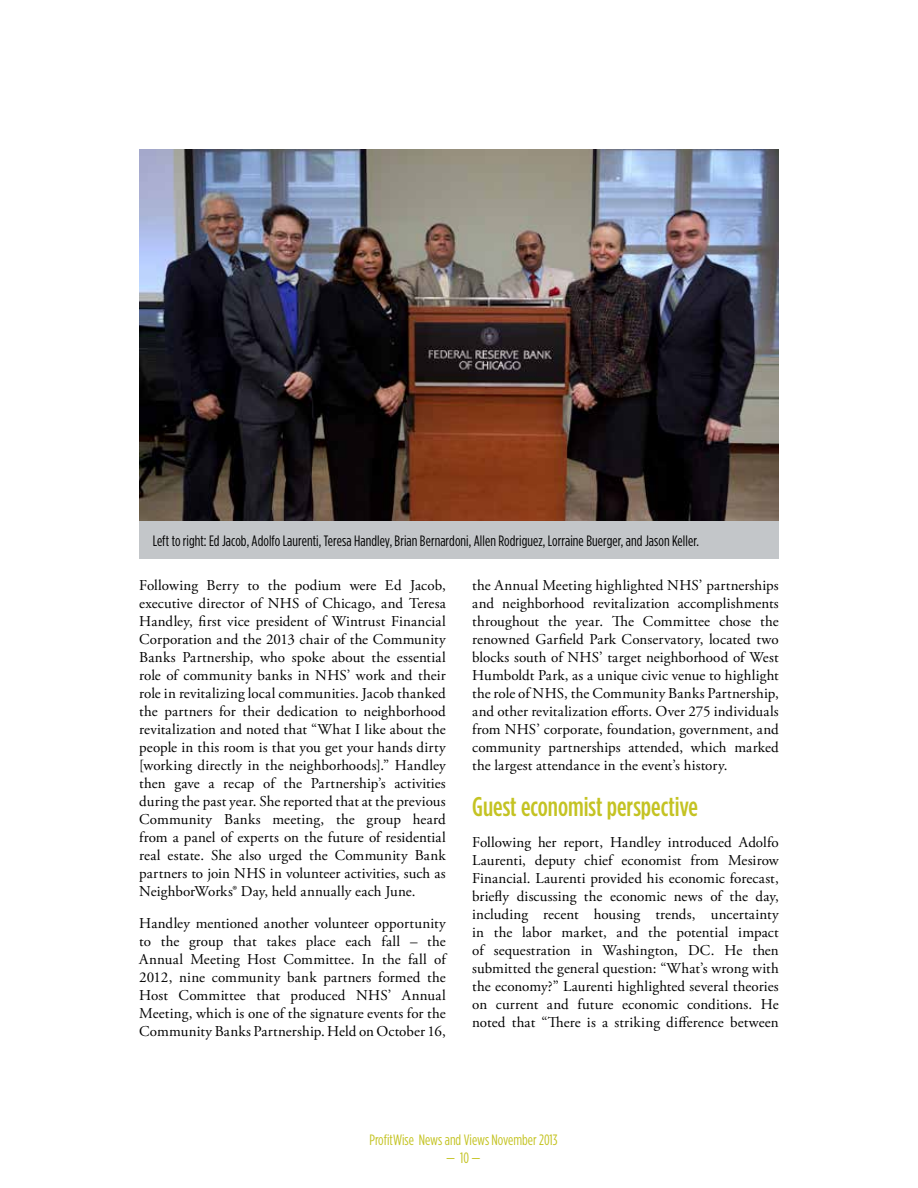
<style>
.page{position:relative;width:918px;height:1188px;background:#fff}
.page>*{position:absolute;margin:0;border:0;box-sizing:border-box;transform-origin:0 0}
.t1{font:500 27px "Gotham Condensed";color:#c4c323}
.t2{font:15px/18px "Adobe Garamond Pro";letter-spacing:.01em;color:#000;text-align:justify}
.t3{font:15px "Gotham Condensed";letter-spacing:.005em;color:#000}
.t4{font:15px "Gotham Condensed";color:#c4c323}
</style>
<div class="page">
<img style="left:140px;top:149px;width:639px;height:373px">
<div style="left:139px;top:522px;width:640px;height:37px;background:#c3c6c9"></div>
<p class="t3" style="left:153px;top:532px;width:548px">Left to right: Ed Jacob, Adolfo Laurenti, Teresa Handley, Brian Bernardoni, Allen Rodriguez, Lorraine Buerger, and Jason Keller.</p>
<p class="t2" style="left:139px;top:577px;width:308px">Following Berry to the podium were Ed Jacob, executive director of NHS of Chicago, and Teresa Handley, first vice president of Wintrust Financial Corporation and the 2013 chair of the Community Banks Partnership, who spoke about the essential role of community banks in NHS’ work and their role in revitalizing local communities. Jacob thanked the partners for their dedication to neighborhood revitalization and noted that “What I like about the people in this room is that you get your hands dirty [working directly in the neighborhoods].” Handley then gave a recap of the Partnership’s activities during the past year. She reported that at the previous Community Banks meeting, the group heard from a panel of experts on the future of residential real estate. She also urged the Community Bank partners to join NHS in volunteer activities, such as NeighborWorks® Day, held annually each June.</p>
<p class="t2" style="left:139px;top:914px;width:308px">Handley mentioned another volunteer opportunity to the group that takes place each fall – the Annual Meeting Host Committee. In the fall of 2012, nine community bank partners formed the Host Committee that produced NHS’ Annual Meeting, which is one of the signature events for the Community Banks Partnership. Held on October 16,</p>
<p class="t2" style="left:472px;top:577px;width:308px">the Annual Meeting highlighted NHS’ partnerships and neighborhood revitalization accomplishments throughout the year. The Committee chose the renowned Garfield Park Conservatory, located two blocks south of NHS’ target neighborhood of West Humboldt Park, as a unique civic venue to highlight the role of NHS, the Community Banks Partnership, and other revitalization efforts. Over 275 individuals from NHS’ corporate, foundation, government, and community partnerships attended, which marked the largest attendance in the event’s history.</p>
<h1 class="t1" style="left:472px;top:791px;width:227px">Guest economist perspective</h1>
<p class="t2" style="left:472px;top:834px;width:308px">Following her report, Handley introduced Adolfo Laurenti, deputy chief economist from Mesirow Financial. Laurenti provided his economic forecast, briefly discussing the economic news of the day, including recent housing trends, uncertainty in the labor market, and the potential impact of sequestration in Washington, DC. He then submitted the general question: “What’s wrong with the economy?” Laurenti highlighted several theories on current and future economic conditions. He noted that “There is a striking difference between</p>
<p class="t4" style="left:369px;top:1131px;width:190px">ProfitWise News and Views November 2013</p>
<p class="t4" style="left:446px;top:1149px;width:36px">— 10 —</p>
</div>
